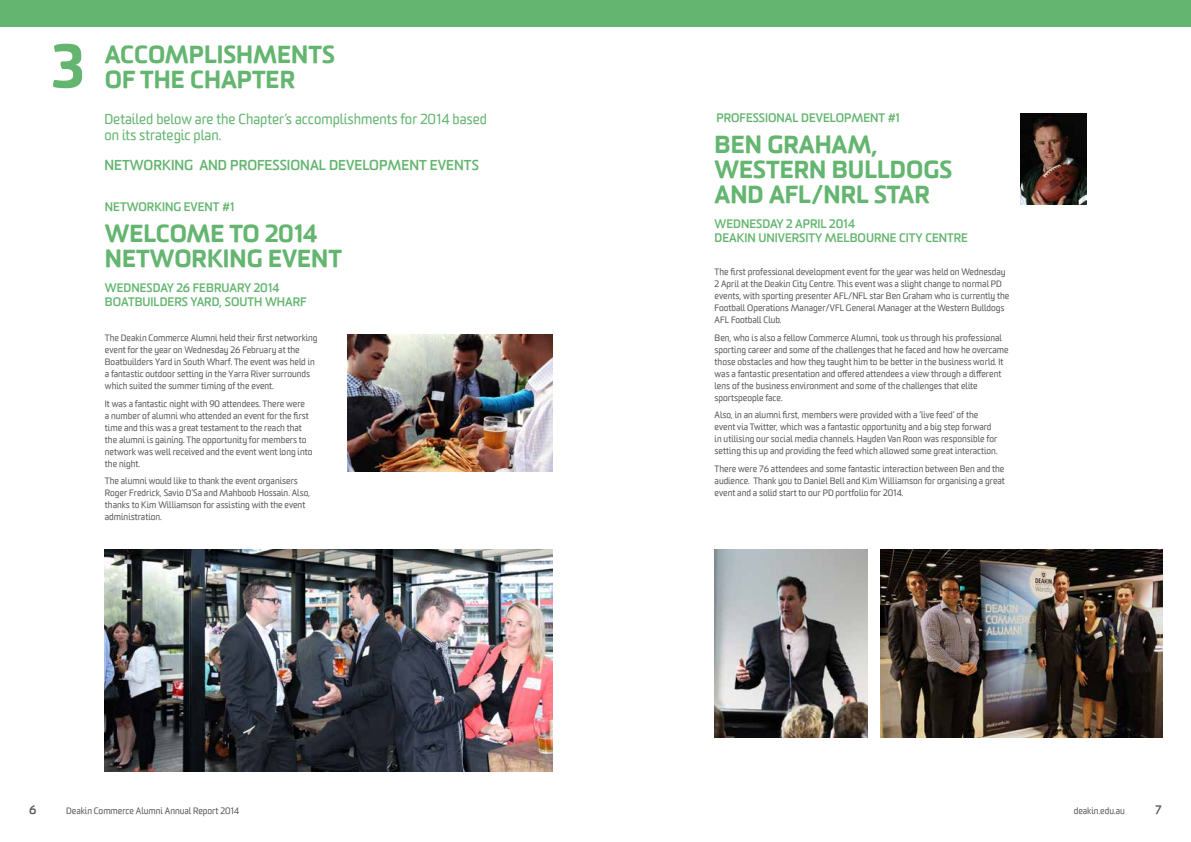
<style>
.page{position:relative;width:1191px;height:842px;background:#fff}
.page>*{position:absolute;margin:0;border:0;box-sizing:border-box;transform-origin:0 0}
.t1{font:900 60px "Worldly";color:#63b56f}
.t2{font:900 24px/25px "Worldly";color:#63b56f}
.t3{font:14px/16px "Worldly";color:#63b56f}
.t4{font:700 14px "Worldly";color:#63b56f}
.t5{font:700 12px/14px "Worldly";color:#63b56f}
.t6{font:700 12px "Worldly";color:#58595b}
.t7{font:9px/12px "Worldly";color:#58595b}
</style>
<div class="page">
<div style="left:0;top:0;width:1191px;height:26px;background:#63b56f"></div>
<img style="left:105px;top:550px;width:448px;height:221px">
<img style="left:347px;top:334px;width:206px;height:137px">
<img style="left:714px;top:550px;width:153px;height:188px">
<img style="left:880px;top:550px;width:282px;height:188px">
<img style="left:1020px;top:113px;width:66px;height:91px">
<h1 class="t1" style="left:51px;top:27px;width:36px">3</h1>
<h2 class="t2" style="left:105px;top:42px;width:231px">ACCOMPLISHMENTS</h2>
<h2 class="t2" style="left:105px;top:67px;width:192px">OF THE CHAPTER</h2>
<h3 class="t3" style="left:104px;top:111px;width:384px">Detailed below are the Chapter’s accomplishments for 2014 based on its strategic plan.</h3>
<h3 class="t4" style="left:104px;top:156px;width:376px">NETWORKING AND PROFESSIONAL DEVELOPMENT EVENTS</h3>
<h3 class="t5" style="left:105px;top:200px;width:131px">NETWORKING EVENT #1</h3>
<h2 class="t2" style="left:105px;top:221px;width:239px">WELCOME TO 2014<br>NETWORKING EVENT</h2>
<h3 class="t5" style="left:105px;top:281px;width:203px">WEDNESDAY 26 FEBRUARY 2014<br>BOATBUILDERS YARD, SOUTH WHARF</h3>
<p class="t7" style="left:105px;top:332px;width:214px">The Deakin Commerce Alumni held their first networking event for the year on Wednesday 26 February at the Boatbuilders Yard in South Wharf. The event was held in a fantastic outdoor setting in the Yarra River surrounds which suited the summer timing of the event.</p>
<p class="t7" style="left:105px;top:398px;width:209px">It was a fantastic night with 90 attendees. There were<br>a number of alumni who attended an event for the first time and this was a great testament to the reach that the alumni is gaining. The opportunity for members to network was well received and the event went long into the night.</p>
<p class="t7" style="left:105px;top:475px;width:207px">The alumni would like to thank the event organisers Roger Fredrick, Savio D’Sa and Mahboob Hossain. Also, thanks to Kim Williamson for assisting with the event administration.</p>
<h3 class="t5" style="left:716px;top:111px;width:185px">PROFESSIONAL DEVELOPMENT #1</h3>
<h2 class="t2" style="left:714px;top:132px;width:239px">BEN GRAHAM,<br>WESTERN BULLDOGS<br>AND AFL/NRL STAR</h2>
<h3 class="t5" style="left:714px;top:217px;width:255px">WEDNESDAY 2 APRIL 2014<br>DEAKIN UNIVERSITY MELBOURNE CITY CENTRE</h3>
<p class="t7" style="left:714px;top:266px;width:296px">The first professional development event for the year was held on Wednesday 2 April at the Deakin City Centre. This event was a slight change to normal PD events, with sporting presenter AFL/NFL star Ben Graham who is currently the Football Operations Manager/VFL General Manager at the Western Bulldogs AFL Football Club.</p>
<p class="t7" style="left:714px;top:332px;width:295px">Ben, who is also a fellow Commerce Alumni, took us through his professional sporting career and some of the challenges that he faced and how he overcame those obstacles and how they taught him to be better in the business world. It was a fantastic presentation and offered attendees a view through a different lens of the business environment and some of the challenges that elite sportspeople face.</p>
<p class="t7" style="left:714px;top:409px;width:284px">Also, in an alumni first, members were provided with a ’live feed’ of the event via Twitter, which was a fantastic opportunity and a big step forward in utilising our social media channels. Hayden Van Roon was responsible for setting this up and providing the feed which allowed some great interaction.</p>
<p class="t7" style="left:714px;top:463px;width:292px;text-align:justify">There were 76 attendees and some fantastic interaction between Ben and the audience. Thank you to Daniel Bell and Kim Williamson for organising a great event and a solid start to our PD portfolio for 2014.</p>
<h3 class="t6" style="left:29px;top:802px;width:9px">6</h3>
<p class="t7" style="left:66px;top:805px;width:175px">Deakin Commerce Alumni Annual Report 2014</p>
<p class="t7" style="left:1073px;top:805px;width:52px">deakin.edu.au</p>
<h3 class="t6" style="left:1155px;top:802px;width:8px">7</h3>
</div>
